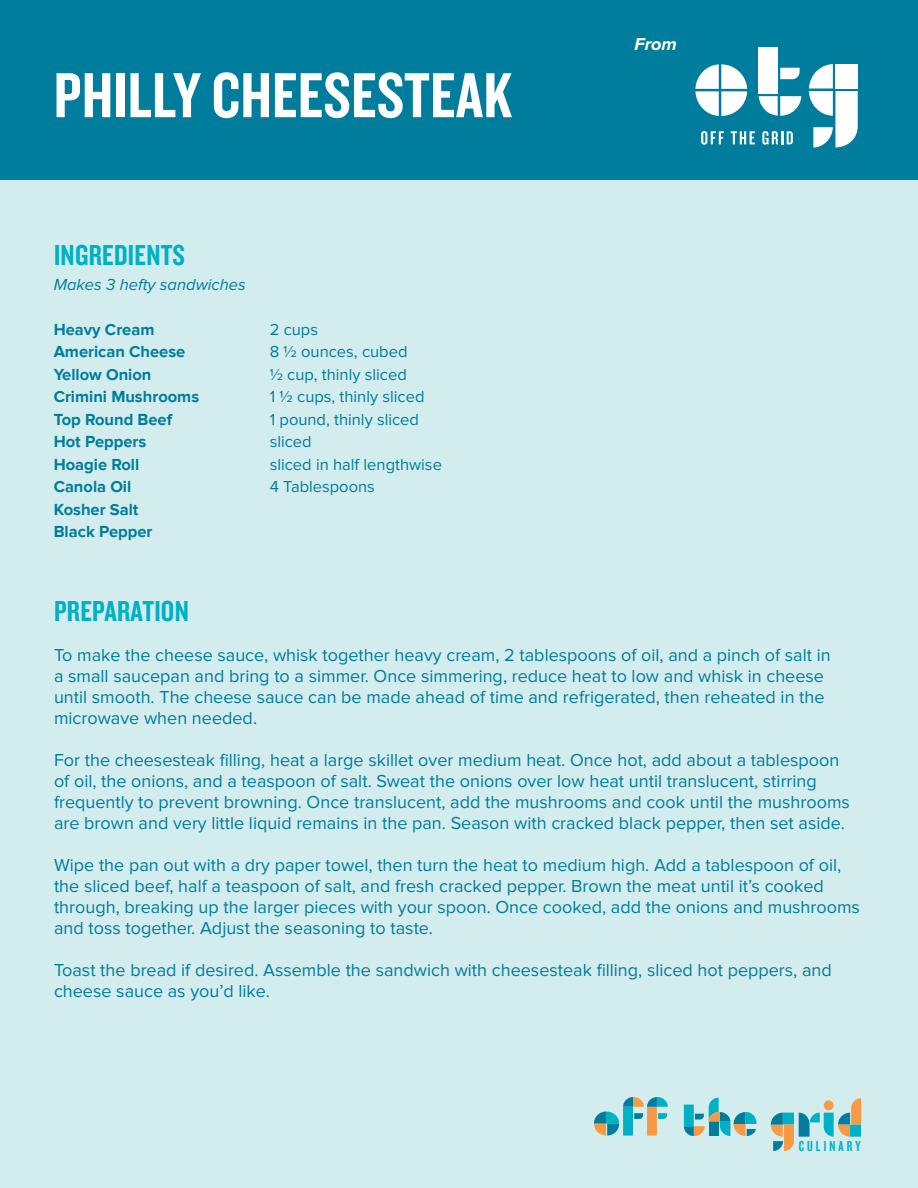
<style>
.page{position:relative;width:918px;height:1188px;background:#fff}
.page>*{position:absolute;margin:0;border:0;box-sizing:border-box;transform-origin:0 0}
.t1{font:66px "Knockout 49 Liteweight";letter-spacing:.005em;color:#fff}
.t2{font:30px "Knockout 49 Liteweight";letter-spacing:.01em;color:#00b1c5}
.t3{font:18px/21px "Proxima Nova";color:#007d9c}
.t4{font:italic 700 18px "Proxima Nova";color:#fff}
.t5{font:16.5px "Proxima Nova";color:#007d9c}
.t6{font:700 16.5px "Proxima Nova";color:#007d9c}
.t7{font:italic 16.5px "Proxima Nova";color:#007d9c}
.t8{font:15px "Knockout 48 Featherweight";letter-spacing:.205em;color:#00b1c5}
</style>
<div class="page">
<div style="left:0;top:57px;width:918px;height:1131px;background:#d3eced"></div>
<div style="left:0;top:0;width:918px;height:179px;background:#007d9c"></div>
<svg style="left:701px;top:131px;width:23px;height:14px"></svg>
<svg style="left:731px;top:131px;width:24px;height:13px"></svg>
<svg style="left:762px;top:131px;width:31px;height:14px"></svg>
<svg style="left:780px;top:68px;width:20px;height:11px"></svg>
<div style="left:759px;top:48px;width:19px;height:46px;background:#fff"></div>
<svg style="left:695px;top:64px;width:52px;height:52px"></svg>
<svg style="left:759px;top:96px;width:42px;height:20px"></svg>
<svg style="left:809px;top:64px;width:49px;height:84px"></svg>
<svg style="left:771px;top:1098px;width:90px;height:53px"></svg>
<svg style="left:594px;top:1097px;width:74px;height:39px"></svg>
<svg style="left:684px;top:1098px;width:73px;height:38px"></svg>
<p class="t1" style="left:54px;top:53px;width:460px">PHILLY CHEESESTEAK</p>
<p class="t2" style="left:54px;top:237px;width:132px">INGREDIENTS</p>
<p class="t7" style="left:54px;top:275px;width:194px">Makes 3 hefty sandwiches</p>
<p class="t6" style="left:54px;top:320px;width:102px">Heavy Cream</p>
<p class="t5" style="left:270px;top:320px;width:50px">2 cups</p>
<p class="t6" style="left:54px;top:342px;width:133px">American Cheese</p>
<p class="t5" style="left:270px;top:343px;width:139px">8 ½ ounces, cubed</p>
<p class="t6" style="left:54px;top:365px;width:99px">Yellow Onion</p>
<p class="t5" style="left:270px;top:365px;width:139px">½ cup, thinly sliced</p>
<p class="t6" style="left:54px;top:387px;width:147px">Crimini Mushrooms</p>
<p class="t5" style="left:270px;top:388px;width:156px">1 ½ cups, thinly sliced</p>
<p class="t6" style="left:54px;top:410px;width:120px">Top Round Beef</p>
<p class="t5" style="left:270px;top:410px;width:151px">1 pound, thinly sliced</p>
<p class="t6" style="left:54px;top:432px;width:94px">Hot Peppers</p>
<p class="t5" style="left:270px;top:433px;width:44px">sliced</p>
<p class="t6" style="left:54px;top:455px;width:87px">Hoagie Roll</p>
<p class="t5" style="left:270px;top:455px;width:174px">sliced in half lengthwise</p>
<p class="t6" style="left:54px;top:477px;width:79px">Canola Oil</p>
<p class="t5" style="left:270px;top:478px;width:107px">4 Tablespoons</p>
<p class="t6" style="left:54px;top:500px;width:86px">Kosher Salt</p>
<p class="t6" style="left:54px;top:522px;width:100px">Black Pepper</p>
<p class="t4" style="left:634px;top:34px;width:44px">From</p>
<p class="t2" style="left:54px;top:592px;width:136px">PREPARATION</p>
<p class="t3" style="left:54px;top:645px;width:778px">To make the cheese sauce, whisk together heavy cream, 2 tablespoons of oil, and a pinch of salt in a small saucepan and bring to a simmer. Once simmering, reduce heat to low and whisk in cheese until smooth. The cheese sauce can be made ahead of time and refrigerated, then reheated in the microwave when needed.</p>
<p class="t3" style="left:54px;top:750px;width:797px">For the cheesesteak filling, heat a large skillet over medium heat. Once hot, add about a tablespoon of oil, the onions, and a teaspoon of salt. Sweat the onions over low heat until translucent, stirring frequently to prevent browning. Once translucent, add the mushrooms and cook until the mushrooms are brown and very little liquid remains in the pan. Season with cracked black pepper, then set aside.</p>
<p class="t3" style="left:54px;top:855px;width:808px">Wipe the pan out with a dry paper towel, then turn the heat to medium high. Add a tablespoon of oil, the sliced beef, half a teaspoon of salt, and fresh cracked pepper. Brown the meat until it’s cooked through, breaking up the larger pieces with your spoon. Once cooked, add the onions and mushrooms and toss together. Adjust the seasoning to taste.</p>
<p class="t3" style="left:54px;top:960px;width:779px">Toast the bread if desired. Assemble the sandwich with cheesesteak filling, sliced hot peppers, and cheese sauce as you’d like.</p>
<p class="t8" style="left:799px;top:1137px;width:64px">CULINARY</p>
</div>
